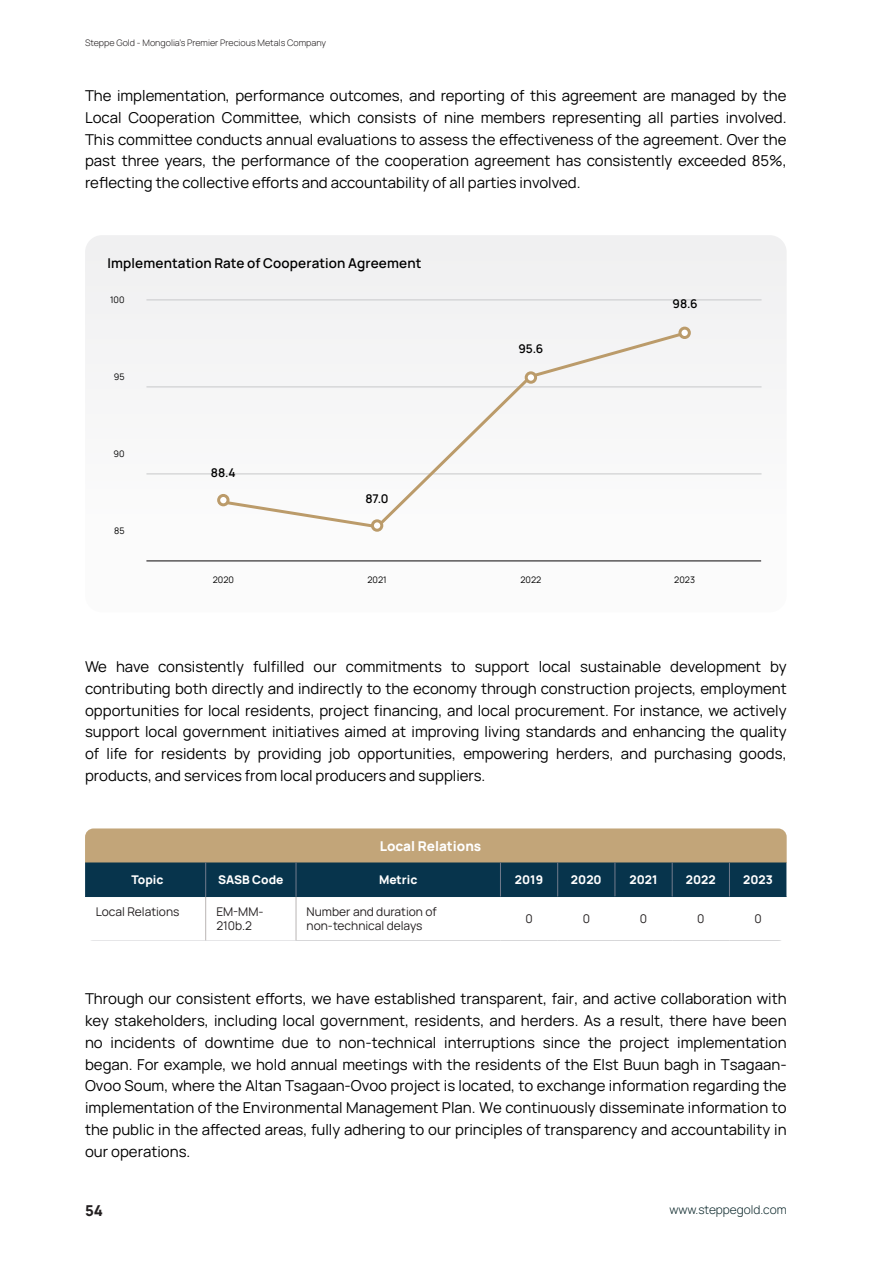
<style>
.page{position:relative;width:893px;height:1263px;background:#fff}
.page>*{position:absolute;margin:0;border:0;box-sizing:border-box;transform-origin:0 0}
.Main_text{font:15px/21.8px "Manrope";color:#000;text-align:justify}
.t1{font:800 15px "Manrope";color:#231f20}
.Main_text-2{font:600 13.5px "Manrope";letter-spacing:.01em;color:#000}
.t2{font:800 13.5px "Manrope";color:#fff}
.t3{font:12px/14.4px "Manrope";color:#231f20}
.t4{font:800 12px "Manrope";color:#fff}
.t5{font:300 12px "Manrope";color:#0d292c}
.Main_text-3{font:600 12px "Manrope";letter-spacing:-.01em;color:#000}
.t6{font:300 9px "Manrope";color:#231f20}
.Main_text-4{font:9px "Manrope";color:#000}
</style>
<div class="page">
<div style="left:85px;top:235px;width:702px;height:377px;background:#f0f0f1;border-radius:17px"></div>
<hr style="left:146px;top:474px;width:615px;height:1px;background:#c7c8ca">
<hr style="left:146px;top:387px;width:615px;height:1px;background:#c7c8ca">
<hr style="left:146px;top:300px;width:615px;height:1px;background:#c7c8ca">
<hr style="left:146px;top:561px;width:615px;height:1px;background:#231f20">
<svg style="left:221px;top:333px;width:466px;height:198px"></svg>
<div style="left:680px;top:328px;width:9px;height:9px;background:#fff;border-radius:50%"></div>
<div style="left:678px;top:327px;width:13px;height:12px;border:3px solid #bb9b6a;border-radius:50%"></div>
<div style="left:526px;top:373px;width:10px;height:9px;background:#fff;border-radius:50%"></div>
<div style="left:525px;top:371px;width:12px;height:13px;border:3px solid #bb9b6a;border-radius:50%"></div>
<div style="left:372px;top:521px;width:10px;height:9px;background:#fff;border-radius:50%"></div>
<div style="left:371px;top:519px;width:12px;height:13px;border:3px solid #bb9b6a;border-radius:50%"></div>
<div style="left:219px;top:495px;width:9px;height:10px;background:#fff;border-radius:50%"></div>
<div style="left:217px;top:494px;width:13px;height:12px;border:3px solid #bb9b6a;border-radius:50%"></div>
<div style="left:85px;top:828px;width:702px;height:34px;background:#c2a579"></div>
<div style="left:85px;top:862px;width:702px;height:34px;background:#07344c"></div>
<hr style="left:85px;top:940px;width:121px;height:1px;background:#dcdddf">
<hr style="left:206px;top:940px;width:90px;height:1px;background:#dcdddf">
<hr style="left:85px;top:896px;width:121px;height:1px;background:#07344c">
<hr style="left:206px;top:896px;width:90px;height:1px;background:#07344c">
<hr style="left:296px;top:896px;width:204px;height:1px;background:#07344c">
<hr style="left:500px;top:896px;width:58px;height:1px;background:#07344c">
<hr style="left:558px;top:896px;width:57px;height:1px;background:#07344c">
<hr style="left:615px;top:896px;width:57px;height:1px;background:#07344c">
<hr style="left:672px;top:896px;width:57px;height:1px;background:#07344c">
<hr style="left:729px;top:896px;width:58px;height:1px;background:#07344c">
<hr style="left:205px;top:862px;width:1px;height:34px;background:#737c8d">
<hr style="left:296px;top:862px;width:1px;height:34px;background:#737c8d">
<hr style="left:500px;top:862px;width:1px;height:34px;background:#737c8d">
<hr style="left:557px;top:862px;width:1px;height:34px;background:#737c8d">
<hr style="left:615px;top:862px;width:1px;height:34px;background:#737c8d">
<hr style="left:672px;top:862px;width:1px;height:34px;background:#737c8d">
<hr style="left:729px;top:862px;width:1px;height:34px;background:#737c8d">
<hr style="left:205px;top:897px;width:1px;height:43px;background:#bab5b4">
<hr style="left:296px;top:897px;width:1px;height:43px;background:#bab5b4">
<hr style="left:296px;top:940px;width:204px;height:1px;background:#c7c8ca">
<hr style="left:500px;top:940px;width:58px;height:1px;background:#c7c8ca">
<hr style="left:558px;top:940px;width:57px;height:1px;background:#c7c8ca">
<hr style="left:615px;top:940px;width:57px;height:1px;background:#c7c8ca">
<hr style="left:672px;top:940px;width:57px;height:1px;background:#c7c8ca">
<hr style="left:729px;top:940px;width:58px;height:1px;background:#c7c8ca">
<p class="t6" style="left:85px;top:36px;width:243px">Steppe Gold - Mongolia’s Premier Precious Metals Company</p>
<p class="Main_text" style="left:85px;top:84px;width:703px">The implementation, performance outcomes, and reporting of this agreement are managed by the Local Cooperation Committee, which consists of nine members representing all parties involved.<br>This committee conducts annual evaluations to assess the effectiveness of the agreement. Over the past three years, the performance of the cooperation agreement has consistently exceeded 85%, reflecting the collective efforts and accountability of all parties involved.</p>
<p class="Main_text-2" style="left:108px;top:252px;width:315px">Implementation Rate of Cooperation Agreement</p>
<p class="Main_text-4" style="left:110px;top:293px;width:16px">100</p>
<p class="Main_text-4" style="left:114px;top:370px;width:12px">95</p>
<p class="Main_text-4" style="left:113px;top:447px;width:13px">90</p>
<p class="Main_text-4" style="left:114px;top:524px;width:12px">85</p>
<p class="Main_text-3" style="left:211px;top:463px;width:26px">88.4</p>
<p class="Main_text-3" style="left:366px;top:489px;width:25px">87.0</p>
<p class="Main_text-3" style="left:518px;top:339px;width:26px">95.6</p>
<p class="Main_text-3" style="left:673px;top:294px;width:27px">98.6</p>
<p class="Main_text-4" style="left:213px;top:573px;width:23px">2020</p>
<p class="Main_text-4" style="left:367px;top:573px;width:21px">2021</p>
<p class="Main_text-4" style="left:520px;top:573px;width:22px">2022</p>
<p class="Main_text-4" style="left:674px;top:573px;width:22px">2023</p>
<p class="Main_text" style="left:85px;top:655px;width:703px">We have consistently fulfilled our commitments to support local sustainable development by contributing both directly and indirectly to the economy through construction projects, employment opportunities for local residents, project financing, and local procurement. For instance, we actively support local government initiatives aimed at improving living standards and enhancing the quality of life for residents by providing job opportunities, empowering herders, and purchasing goods, products, and services from local producers and suppliers.</p>
<p class="t2" style="left:380px;top:834px;width:103px">Local Relations</p>
<p class="t4" style="left:132px;top:869px;width:33px">Topic</p>
<p class="t4" style="left:218px;top:869px;width:67px">SASB Code</p>
<p class="t4" style="left:379px;top:869px;width:40px">Metric</p>
<p class="t4" style="left:515px;top:869px;width:30px">2019</p>
<p class="t4" style="left:571px;top:869px;width:32px">2020</p>
<p class="t4" style="left:630px;top:869px;width:30px">2021</p>
<p class="t4" style="left:686px;top:869px;width:31px">2022</p>
<p class="t4" style="left:743px;top:869px;width:31px">2023</p>
<p class="t3" style="left:96px;top:903px;width:85px">Local Relations</p>
<p class="t3" style="left:216px;top:903px;width:49px">EM-MM-<br>210b.2</p>
<p class="t3" style="left:307px;top:903px;width:132px">Number and duration of non-technical delays</p>
<p class="t3" style="left:525px;top:911px;width:9px">0</p>
<p class="t3" style="left:583px;top:911px;width:9px">0</p>
<p class="t3" style="left:640px;top:911px;width:9px">0</p>
<p class="t3" style="left:697px;top:911px;width:9px">0</p>
<p class="t3" style="left:754px;top:911px;width:9px">0</p>
<p class="Main_text" style="left:85px;top:987px;width:703px">Through our consistent efforts, we have established transparent, fair, and active collaboration with key stakeholders, including local government, residents, and herders. As a result, there have been no incidents of downtime due to non-technical interruptions since the project implementation began. For example, we hold annual meetings with the residents of the Elst Buun bagh in Tsagaan-Ovoo Soum, where the Altan Tsagaan-Ovoo project is located, to exchange information regarding the implementation of the Environmental Management Plan. We continuously disseminate information to the public in the affected areas, fully adhering to our principles of transparency and accountability in our operations.</p>
<p class="t1" style="left:85px;top:1197px;width:20px">54</p>
<p class="t5" style="left:669px;top:1201px;width:119px">www.steppegold.com</p>
</div>
